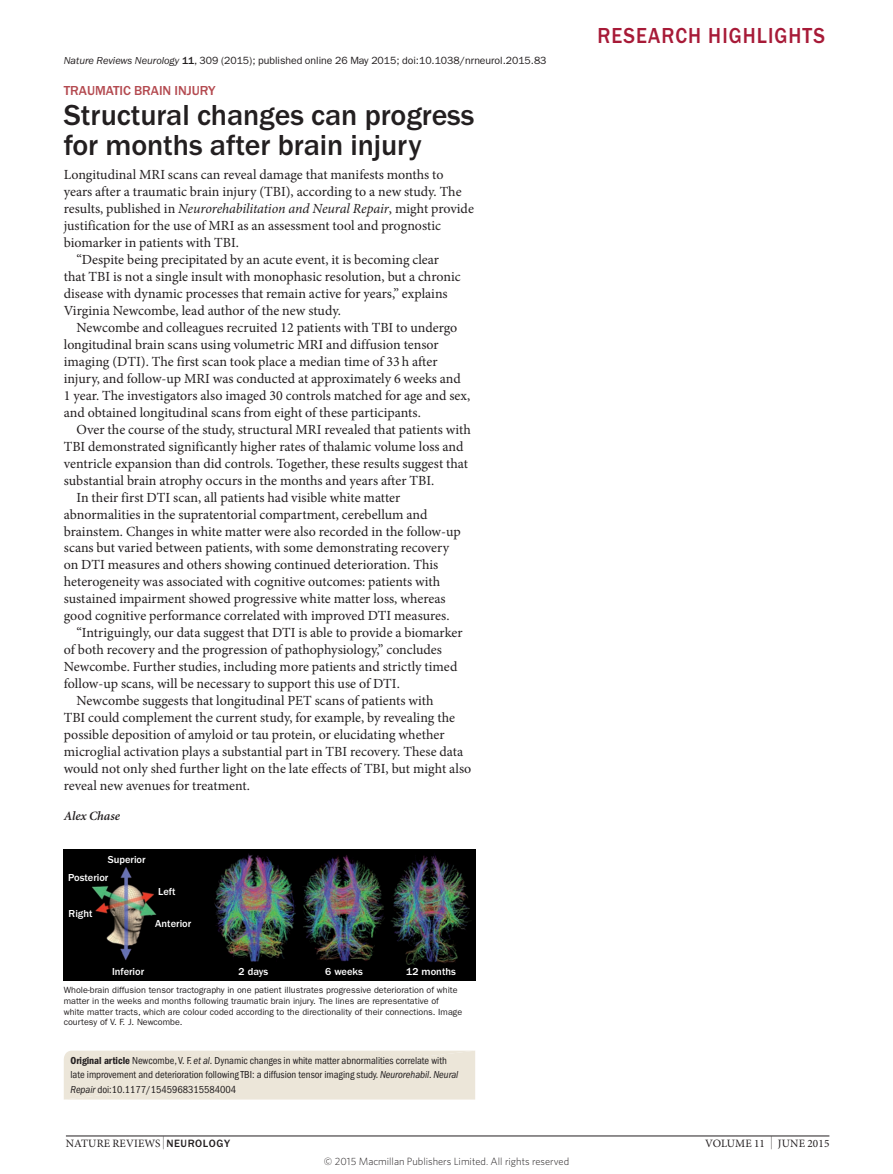
<style>
.page{position:relative;width:893px;height:1174px;background:#fff}
.page>*{position:absolute;margin:0;border:0;box-sizing:border-box;transform-origin:0 0}
.Title{font:500 30px/30px "ITC Franklin Gothic Std";letter-spacing:-.005em;color:#231f20}
.t1{font:500 22.5px "ITC Franklin Gothic Std";letter-spacing:.05em;color:#a71a37;scale:.9 1}
.Body_text{font:13.95px/17px "Minion Pro";color:#231f20}
.Body_first{font:13.95px/17px "Minion Pro";color:#231f20}
.Strapline{font:500 13.5px "ITC Franklin Gothic Std";letter-spacing:-.005em;color:#b44a50}
.Authors{font:italic 600 12.75px "Minion Pro";letter-spacing:-.005em;color:#231f20}
.t2{font:11.25px "Minion Pro Regular 2";letter-spacing:.01em;color:#231f20}
.References{font:condensed 10.5px/14.2px "ITC Franklin Gothic Std";letter-spacing:-.005em;color:#231f20}
.Citation_line{font:10.5px "ITC Franklin Gothic Std";letter-spacing:-.005em;color:#231f20}
.t3{font:500 10.5px "ITC Franklin Gothic Std";color:#fff}
.t4{font:300 10.5px "Whitney";color:#231f20}
.Figure_credit{font:9px/10.8px "ITC Franklin Gothic Std";color:#231f20}
.s1{font-style:italic}
.s2{font-weight:500}
.s3{font-family:"ITC Franklin Gothic Std Dm Cd";font-stretch:normal}
.s4{font-size:12.9px}
.s5{font-family:"ITC Franklin Gothic Std";font-weight:500;font-size:10.95px}
</style>
<div class="page">
<hr style="left:66px;top:1135px;width:763px;height:1px;background:#231f20">
<div style="left:64px;top:1050px;width:411px;height:49px;background:#ece6d9"></div>
<img style="left:64px;top:849px;width:411px;height:131px">
<p class="Citation_line" style="left:64px;top:54px;width:484px"><span class="s1">Nature Reviews Neurology</span> <span class="s2">11</span>, 309 (2015); published online 26 May 2015; doi:10.1038/nrneurol.2015.83</p>
<p class="Strapline" style="left:64px;top:82px;width:153px">TRAUMATIC BRAIN INJURY</p>
<p class="Title" style="left:64px;top:100px;width:412px">Structural changes can progress for months after brain injury</p>
<p class="Body_first" style="left:64px;top:166px;width:412px">Longitudinal MRI scans can reveal damage that manifests months to years after a traumatic brain injury (TBI), according to a new study. The results, published in <span class="s1">Neurorehabilitation and Neural Repair</span>, might provide justification for the use of MRI as an assessment tool and prognostic biomarker in patients with TBI.</p>
<p class="Body_text" style="left:64px;top:251px;width:398px;text-indent:13px">“Despite being precipitated by an acute event, it is becoming clear that TBI is not a single insult with monophasic resolution, but a chronic disease with dynamic processes that remain active for years,” explains Virginia Newcombe, lead author of the new study.</p>
<p class="Body_text" style="left:64px;top:319px;width:408px;text-indent:13px">Newcombe and colleagues recruited 12 patients with TBI to undergo longitudinal brain scans using volumetric MRI and diffusion tensor imaging (DTI). The first scan took place a median time of 33h after injury, and follow-up MRI was conducted at approximately 6 weeks and 1 year. The investigators also imaged 30 controls matched for age and sex, and obtained longitudinal scans from eight of these participants.</p>
<p class="Body_text" style="left:64px;top:421px;width:409px;text-indent:13px">Over the course of the study, structural MRI revealed that patients with TBI demonstrated significantly higher rates of thalamic volume loss and ventricle expansion than did controls. Together, these results suggest that substantial brain atrophy occurs in the months and years after TBI.</p>
<p class="Body_text" style="left:64px;top:489px;width:398px;text-indent:13px">In their first DTI scan, all patients had visible white matter abnormalities in the supratentorial compartment, cerebellum and brainstem. Changes in white matter were also recorded in the follow-up scans but varied between patients, with some demonstrating recovery on DTI measures and others showing continued deterioration. This heterogeneity was associated with cognitive outcomes: patients with sustained impairment showed progressive white matter loss, whereas good cognitive performance correlated with improved DTI measures.</p>
<p class="Body_text" style="left:64px;top:624px;width:400px;text-indent:13px">“Intriguingly, our data suggest that DTI is able to provide a biomarker of both recovery and the progression of pathophysiology,” concludes Newcombe. Further studies, including more patients and strictly timed follow-up scans, will be necessary to support this use of DTI.</p>
<p class="Body_text" style="left:64px;top:692px;width:409px;text-indent:13px">Newcombe suggests that longitudinal PET scans of patients with<br>TBI could complement the current study, for example, by revealing the possible deposition of amyloid or tau protein, or elucidating whether microglial activation plays a substantial part in TBI recovery. These data would not only shed further light on the late effects of TBI, but might also reveal new avenues for treatment.</p>
<p class="Authors" style="left:64px;top:808px;width:58px">Alex Chase</p>
<p class="t3" style="left:108px;top:853px;width:39px">Superior</p>
<p class="t3" style="left:68px;top:872px;width:42px">Posterior</p>
<p class="t3" style="left:69px;top:907px;width:25px">Right</p>
<p class="t3" style="left:158px;top:885px;width:19px">Left</p>
<p class="t3" style="left:155px;top:917px;width:37px">Anterior</p>
<p class="t3" style="left:112px;top:965px;width:34px">Inferior</p>
<p class="t3" style="left:239px;top:965px;width:31px">2 days</p>
<p class="t3" style="left:325px;top:965px;width:39px">6 weeks</p>
<p class="t3" style="left:406px;top:965px;width:51px">12 months</p>
<p class="Figure_credit" style="left:64px;top:984px;width:400px">Whole-brain diffusion tensor tractography in one patient illustrates progressive deterioration of white matter in the weeks and months following traumatic brain injury. The lines are representative of<br>white matter tracts, which are colour coded according to the directionality of their connections. Image courtesy of V. F. J. Newcombe.</p>
<p class="References" style="left:71px;top:1053px;width:389px"><span class="s3">Original article</span> Newcombe, V. F. <span class="s1">et al.</span> Dynamic changes in white matter abnormalities correlate with late improvement and deterioration following TBI: a diffusion tensor imaging study. <span class="s1">Neurorehabil. Neural<br>Repair</span> doi:10.1177/1545968315584004</p>
<h2 class="t1" style="left:598px;top:22px;width:254px">RESEARCH HIGHLIGHTS</h2>
<p class="t2" style="left:66px;top:1135px;width:165px">NATURE REVIEWS <span class="s4">|</span> <span class="s5">NEUROLOGY</span></p>
<p class="t2" style="left:705px;top:1135px;width:126px">VOLUME 11 <span class="s4">|</span> JUNE 2015</p>
<p class="t4" style="left:324px;top:1154px;width:247px">© 2015 Macmillan Publishers Limited. All rights reserved</p>
</div>
